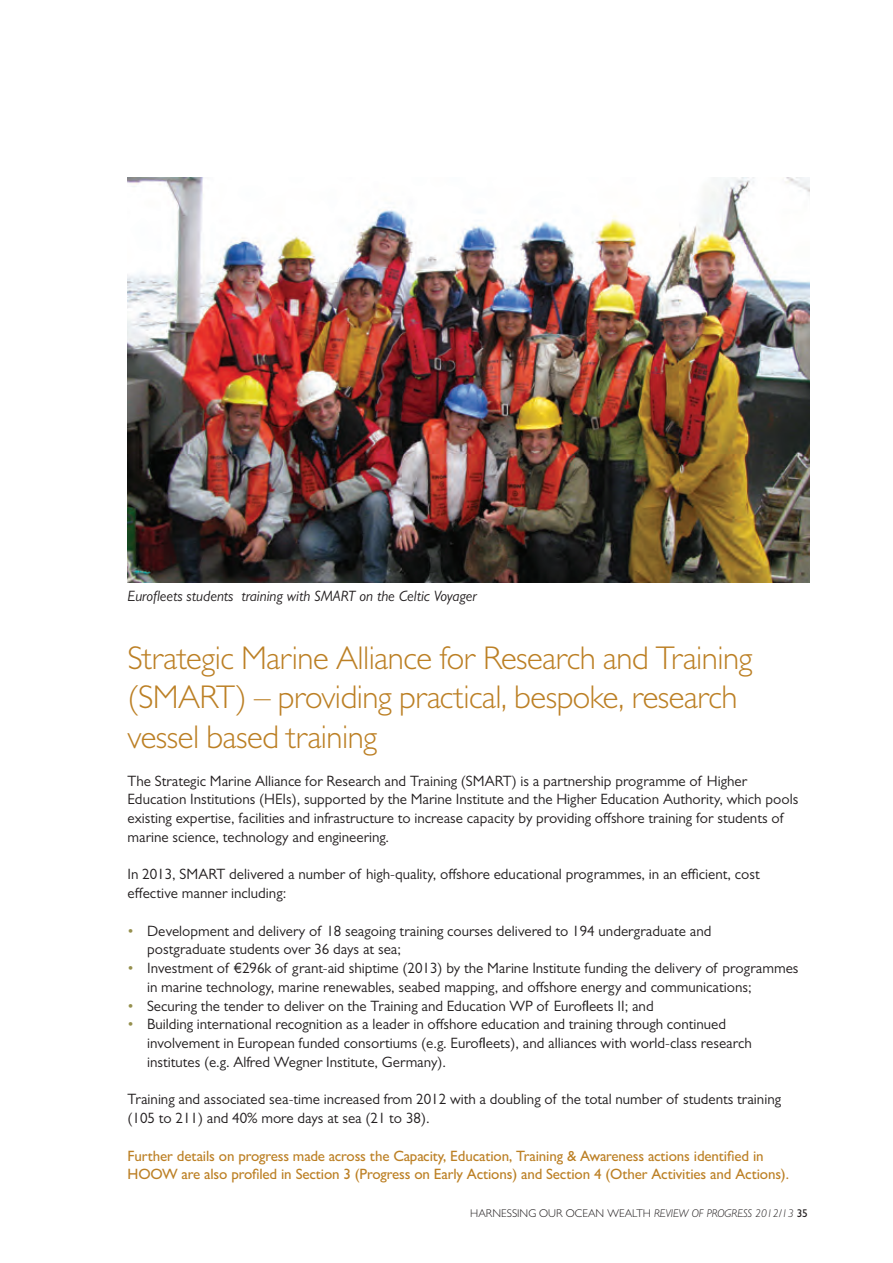
<style>
.page{position:relative;width:893px;height:1263px;background:#fff}
.page>*{position:absolute;margin:0;border:0;box-sizing:border-box;transform-origin:0 0}
.t1{font:300 33px/39.6px "Gill Sans MT Pro";letter-spacing:-.015em;color:#bc8025}
.t2{font:15px/18.8px "Gill Sans MT Pro";color:#231f20}
.t3{font:500 15px/18.8px "Gill Sans MT Pro";letter-spacing:-.01em;color:#bc8025}
.t4{font:italic 15px "Gill Sans MT Pro";color:#231f20}
.Cover_Title{font:300 11.25px "Gill Sans MT Pro";color:#231f20}
.s1{color:#96904e}
.s2{font-style:italic}
.s3{font-weight:500}
</style>
<div class="page">
<img style="left:128px;top:178px;width:682px;height:405px">
<p class="t4" style="left:128px;top:587px;width:351px">Eurofleets students training with SMART on the Celtic Voyager</p>
<p class="t1" style="left:128px;top:637px;width:627px">Strategic Marine Alliance for Research and Training (SMART) – providing practical, bespoke, research vessel based training</p>
<p class="t2" style="left:128px;top:771px;width:672px">The Strategic Marine Alliance for Research and Training (SMART) is a partnership programme of Higher Education Institutions (HEIs), supported by the Marine Institute and the Higher Education Authority, which pools existing expertise, facilities and infrastructure to increase capacity by providing offshore training for students of marine science, technology and engineering.</p>
<p class="t2" style="left:128px;top:865px;width:634px">In 2013, SMART delivered a number of high-quality, offshore educational programmes, in an efficient, cost effective manner including:</p>
<p class="t2" style="left:128px;top:921px;width:585px"><span class="s1">•</span> Development and delivery of 18 seagoing training courses delivered to 194 undergraduate and</p>
<p class="t2" style="left:147px;top:940px;width:255px">postgraduate students over 36 days at sea;</p>
<p class="t2" style="left:128px;top:958px;width:672px"><span class="s1">•</span> Investment of €296k of grant-aid shiptime (2013) by the Marine Institute funding the delivery of programmes</p>
<p class="t2" style="left:147px;top:977px;width:606px">in marine technology, marine renewables, seabed mapping, and offshore energy and communications;</p>
<p class="t2" style="left:128px;top:996px;width:528px"><span class="s1">•</span> Securing the tender to deliver on the Training and Education WP of Eurofleets II; and</p>
<p class="t2" style="left:128px;top:1015px;width:600px"><span class="s1">•</span> Building international recognition as a leader in offshore education and training through continued</p>
<p class="t2" style="left:147px;top:1033px;width:606px">involvement in European funded consortiums (e.g. Eurofleets), and alliances with world-class research</p>
<p class="t2" style="left:147px;top:1052px;width:301px">institutes (e.g. Alfred Wegner Institute, Germany).</p>
<p class="t2" style="left:128px;top:1090px;width:655px">Training and associated sea-time increased from 2012 with a doubling of the total number of students training (105 to 211) and 40% more days at sea (21 to 38).</p>
<p class="t3" style="left:128px;top:1146px;width:663px">Further details on progress made across the Capacity, Education, Training &amp; Awareness actions identified in<br>HOOW are also profiled in Section 3 (Progress on Early Actions) and Section 4 (Other Activities and Actions).</p>
<p class="Cover_Title" style="left:470px;top:1206px;width:339px">HARNESSING OUR OCEAN WEALTH <span class="s2">REVIEW OF PROGRESS 2012/13</span> <span class="s3">35</span></p>
</div>
